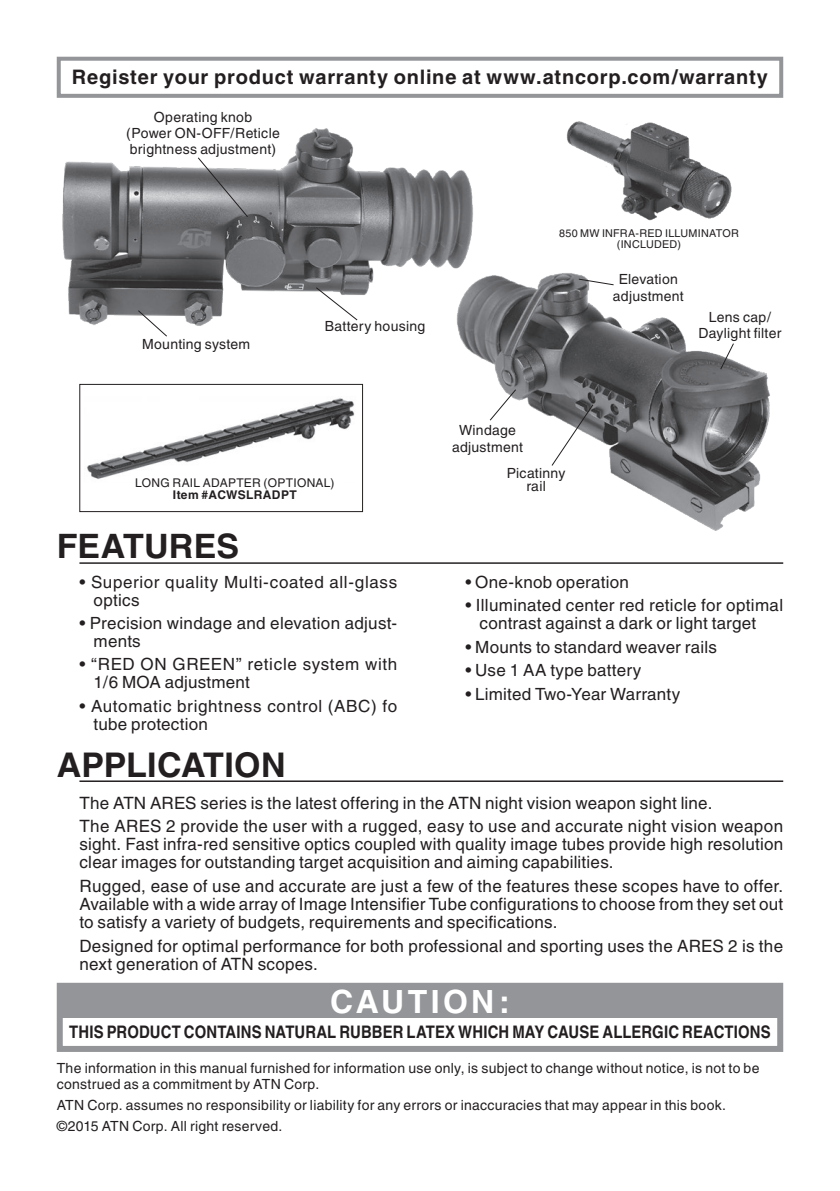
<style>
.page{position:relative;width:840px;height:1191px;background:#fff}
.page>*{position:absolute;margin:0;border:0;box-sizing:border-box;transform-origin:0 0}
.t1{font:700 34px "Helvetica";letter-spacing:.005em;color:#231f20}
.t2{font:700 33.6px "Helvetica";letter-spacing:.005em;color:#231f20}
.t3{font:700 32px "Helvetica";letter-spacing:.105em;color:#fff}
.t4{font:700 20px "Helvetica";letter-spacing:.04em;color:#231f20}
.t5{font:700 17.2px "Helvetica";letter-spacing:.005em;color:#231f20;scale:.86 1}
.t6{font:17px/18px "Helvetica";letter-spacing:.015em;color:#231f20}
.t7{font:16.8px/17.8px "Helvetica";letter-spacing:.02em;color:#231f20}
.t8{font:14px/16px "Helvetica";letter-spacing:.02em;color:#231f20;text-align:center}
.t9{font:12px "Helvetica";letter-spacing:.02em;color:#231f20}
.t10{font:700 12px "Helvetica";letter-spacing:.03em;color:#231f20}
.t11{font:10.8px/10.8px "Helvetica";letter-spacing:.02em;color:#231f20;text-align:center}
</style>
<div class="page">
<hr style="left:79px;top:780px;width:703px;height:2px;background:#231f20">
<hr style="left:79px;top:562px;width:703px;height:2px;background:#231f20">
<div style="left:57px;top:982px;width:725px;height:70px;background:#fff;border:6px solid #939598"></div>
<div style="left:61px;top:985px;width:717px;height:33px;background:#939598"></div>
<div style="left:57px;top:57px;width:725px;height:41px;border:4px solid #939598"></div>
<img style="left:87px;top:398px;width:268px;height:81px">
<div style="left:79px;top:384px;width:284px;height:128px;border:1px solid #231f20"></div>
<img style="left:462px;top:273px;width:308px;height:258px">
<svg style="left:550px;top:403px;width:44px;height:64px"></svg>
<svg style="left:488px;top:388px;width:29px;height:33px"></svg>
<svg style="left:719px;top:342px;width:15px;height:28px"></svg>
<svg style="left:577px;top:278px;width:37px;height:8px"></svg>
<img style="left:62px;top:128px;width:435px;height:214px">
<svg style="left:137px;top:309px;width:31px;height:28px"></svg>
<svg style="left:197px;top:156px;width:52px;height:62px"></svg>
<svg style="left:315px;top:286px;width:43px;height:35px"></svg>
<img style="left:566px;top:121px;width:166px;height:100px">
<p class="t4" style="left:72px;top:65px;width:697px">Register your product warranty online at www.atncorp.com/warranty</p>
<p class="t8" style="left:126px;top:109px;width:155px">Operating knob<br>(Power ON-OFF/Reticle brightness adjustment)</p>
<p class="t8" style="left:142px;top:336px;width:109px">Mounting system</p>
<p class="t8" style="left:325px;top:318px;width:102px">Battery housing</p>
<p class="t11" style="left:558px;top:228px;width:181px">850 MW INFRA-RED ILLUMINATOR (INCLUDED)</p>
<p class="t8" style="left:612px;top:270px;width:72px;line-height:17px">Elevation adjustment</p>
<p class="t8" style="left:698px;top:309px;width:84px">Lens cap/<br>Daylight filter</p>
<p class="t9" style="left:135px;top:476px;width:201px">LONG RAIL ADAPTER (OPTIONAL)</p>
<p class="t10" style="left:173px;top:487px;width:125px">Item #ACWSLRADPT</p>
<h2 class="t2" style="left:57px;top:526px;width:184px">FEATURES</h2>
<p class="t7" style="left:94px;top:573px;width:305px;text-indent:-14px">• Superior quality Multi-coated all-glass optics</p>
<p class="t7" style="left:94px;top:614px;width:305px;text-indent:-14px">• Precision windage and elevation adjust&shy;ments</p>
<p class="t7" style="left:94px;top:655px;width:305px;text-indent:-14px">• “RED ON GREEN” reticle system with<br>1/6 MOA adjustment</p>
<p class="t7" style="left:94px;top:697px;width:305px;text-indent:-14px">• Automatic brightness control (ABC) fo tube protection</p>
<p class="t8" style="left:452px;top:421px;width:72px;line-height:17px">Windage adjustment</p>
<p class="t8" style="left:506px;top:466px;width:60px;line-height:13px">Picatinny rail</p>
<p class="t7" style="left:465px;top:573px;width:165px">• One-knob operation</p>
<p class="t7" style="left:479px;top:596px;width:305px;text-indent:-14px">• Illuminated center red reticle for optimal contrast against a dark or light target</p>
<p class="t7" style="left:465px;top:638px;width:253px">• Mounts to standard weaver rails</p>
<p class="t7" style="left:465px;top:661px;width:177px">• Use 1 AA type battery</p>
<p class="t7" style="left:465px;top:684px;width:216px">• Limited Two-Year Warranty</p>
<h1 class="t1" style="left:57px;top:744px;width:230px">APPLICATION</h1>
<p class="t6" style="left:79px;top:791px;width:705px;line-height:23.6px">The ATN ARES series is the latest offering in the ATN night vision weapon sight line.<br>The ARES 2 provide the user with a rugged, easy to use and accurate night vision weapon</p>
<p class="t6" style="left:79px;top:835px;width:705px">sight. Fast infra-red sensitive optics coupled with quality image tubes provide high resolution clear images for outstanding target acquisition and aiming capabilities.</p>
<p class="t6" style="left:79px;top:877px;width:705px;text-align:justify">Rugged, ease of use and accurate are just a few of the features these scopes have to offer.<br>Available with a wide array of Image Intensifier Tube configurations to choose from they set out to satisfy a variety of budgets, requirements and specifications.</p>
<p class="t6" style="left:79px;top:936px;width:704px">Designed for optimal performance for both professional and sporting uses the ARES 2 is the next generation of ATN scopes.</p>
<h3 class="t3" style="left:330px;top:982px;width:181px">CAUTION:</h3>
<p class="t5" style="left:69px;top:1021px;width:816px">THIS PRODUCT CONTAINS NATURAL RUBBER LATEX WHICH MAY CAUSE ALLERGIC REACTIONS</p>
<p class="t8" style="left:57px;top:1060px;width:703px;text-align:left">The information in this manual furnished for information use only, is subject to change without notice, is not to be construed as a commitment by ATN Corp.</p>
<p class="t8" style="left:57px;top:1094px;width:670px;line-height:20.8px;text-align:left">ATN Corp. assumes no responsibility or liability for any errors or inaccuracies that may appear in this book. ©2015 ATN Corp. All right reserved.</p>
</div>
